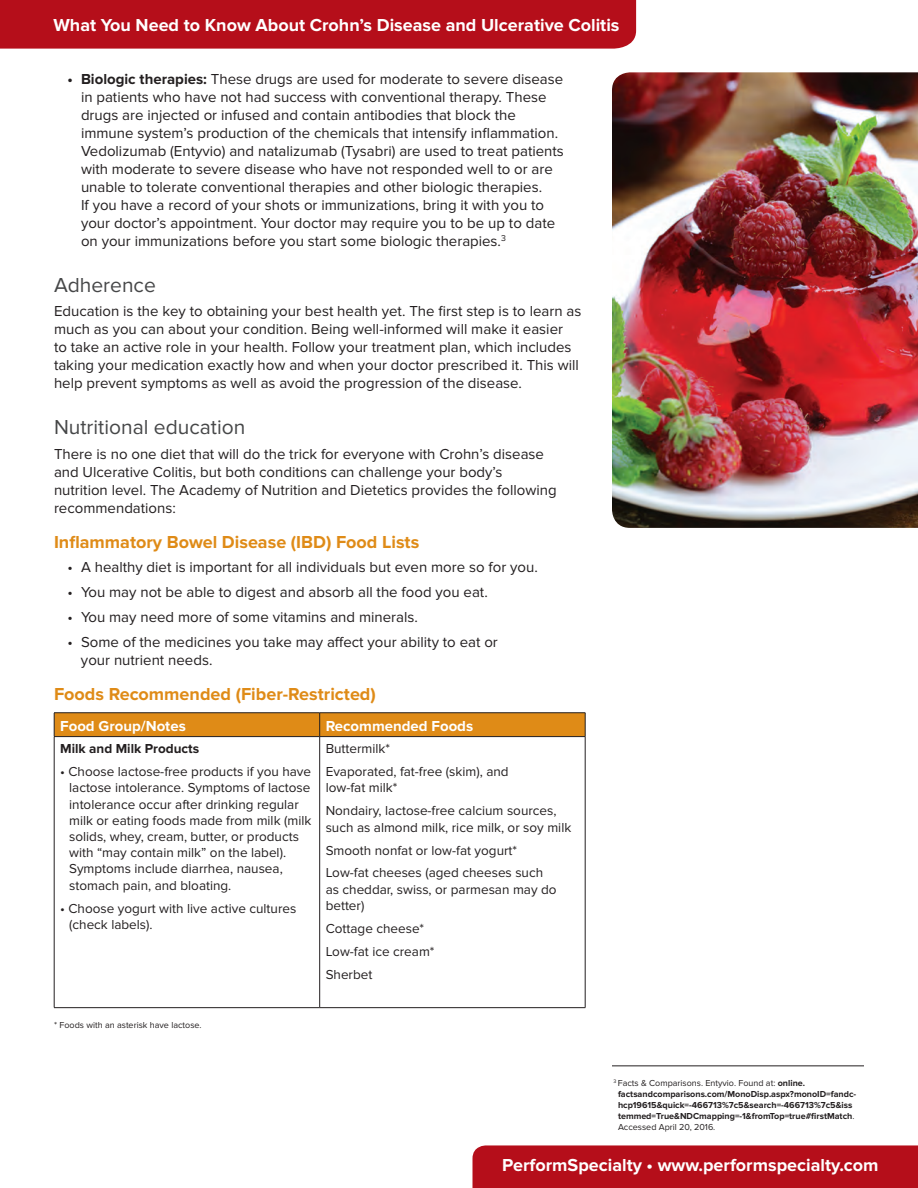
<style>
.page{position:relative;width:918px;height:1188px;background:#fff}
.page>*{position:absolute;margin:0;border:0;box-sizing:border-box;transform-origin:0 0}
.t1{font:21px "Proxima Nova";color:#464748}
.t2{font:700 18px "Proxima Nova";color:#fff}
.t3{font:700 18px "Proxima Nova";color:#df8b17}
.t4{font:15px/18px "Proxima Nova";color:#231f20}
.t5{font:700 15px "Proxima Nova";color:#fff}
.t6{font:13.5px/16.2px "Proxima Nova";color:#231f20}
.t7{font:700 13.5px "Proxima Nova";color:#231f20}
.t8{font:700 9px/10.8px "Proxima Nova";color:#231f20}
.t9{font:9px "Proxima Nova";color:#231f20}
.s1{font-weight:700}
.s2{font-weight:400}
</style>
<div class="page">
<img style="left:612px;top:72px;width:306px;height:456px">
<hr style="left:54px;top:712px;width:266px;height:1px;background:#231f20">
<hr style="left:320px;top:712px;width:265px;height:1px;background:#231f20">
<div style="left:54px;top:713px;width:532px;height:24px;background:#df8b17"></div>
<hr style="left:54px;top:736px;width:266px;height:1px;background:#231f20">
<hr style="left:320px;top:736px;width:265px;height:1px;background:#231f20">
<hr style="left:54px;top:737px;width:1px;height:270px;background:#231f20">
<hr style="left:319px;top:737px;width:1px;height:270px;background:#231f20">
<hr style="left:585px;top:737px;width:1px;height:270px;background:#231f20">
<hr style="left:54px;top:1007px;width:266px;height:1px;background:#231f20">
<hr style="left:320px;top:1007px;width:265px;height:1px;background:#231f20">
<div style="left:472px;top:1145px;width:446px;height:43px;background:#b50e1a"></div>
<div style="left:0;top:0;width:636px;height:49px;background:#b50e1a"></div>
<hr style="left:612px;top:1066px;width:252px;height:1px;background:#231f20">
<p class="t2" style="left:53px;top:15px;width:568px">What You Need to Know About Crohn’s Disease and Ulcerative Colitis</p>
<p class="t4" style="left:81px;top:70px;width:484px;text-indent:-14px"><span class="s1">• Biologic therapies:</span> These drugs are used for moderate to severe disease in patients who have not had success with conventional therapy. These drugs are injected or infused and contain antibodies that block the immune system’s production of the chemicals that intensify inflammation.<br>Vedolizumab (Entyvio) and natalizumab (Tysabri) are used to treat patients with moderate to severe disease who have not responded well to or are unable to tolerate conventional therapies and other biologic therapies.<br>If you have a record of your shots or immunizations, bring it with you to your doctor’s appointment. Your doctor may require you to be up to date on your immunizations before you start some biologic therapies.<sup>3</sup></p>
<h1 class="t1" style="left:54px;top:273px;width:103px">Adherence</h1>
<p class="t4" style="left:54px;top:303px;width:529px">Education is the key to obtaining your best health yet. The first step is to learn as much as you can about your condition. Being well-informed will make it easier<br>to take an active role in your health. Follow your treatment plan, which includes taking your medication exactly how and when your doctor prescribed it. This will help prevent symptoms as well as avoid the progression of the disease.</p>
<h1 class="t1" style="left:54px;top:415px;width:193px">Nutritional education</h1>
<p class="t4" style="left:54px;top:445px;width:504px">There is no one diet that will do the trick for everyone with Crohn’s disease and Ulcerative Colitis, but both conditions can challenge your body’s nutrition level. The Academy of Nutrition and Dietetics provides the following recommendations:</p>
<p class="t3" style="left:54px;top:531px;width:367px">Inflammatory Bowel Disease (IBD) Food Lists</p>
<p class="t4" style="left:68px;top:559px;width:472px">• A healthy diet is important for all individuals but even more so for you.</p>
<p class="t4" style="left:68px;top:583px;width:422px">• You may not be able to digest and absorb all the food you eat.</p>
<p class="t4" style="left:68px;top:608px;width:352px">• You may need more of some vitamins and minerals.</p>
<p class="t4" style="left:81px;top:633px;width:418px;text-indent:-13px">• Some of the medicines you take may affect your ability to eat or your nutrient needs.</p>
<p class="t3" style="left:54px;top:683px;width:323px">Foods Recommended (Fiber-Restricted)</p>
<p class="t5" style="left:60px;top:717px;width:127px">Food Group/Notes</p>
<p class="t5" style="left:326px;top:717px;width:149px">Recommended Foods</p>
<p class="t7" style="left:60px;top:741px;width:141px">Milk and Milk Products</p>
<p class="t6" style="left:69px;top:764px;width:244px;text-indent:-9px">• Choose lactose-free products if you have lactose intolerance. Symptoms of lactose intolerance occur after drinking regular milk or eating foods made from milk (milk solids, whey, cream, butter, or products with “may contain milk” on the label).<br>Symptoms include diarrhea, nausea, stomach pain, and bloating.</p>
<p class="t6" style="left:69px;top:900px;width:229px;text-indent:-9px">• Choose yogurt with live active cultures (check labels).</p>
<p class="t6" style="left:326px;top:738px;width:185px;line-height:23px">Buttermilk*<br>Evaporated, fat-free (skim), and</p>
<p class="t6" style="left:326px;top:777px;width:232px;line-height:23px">low-fat milk*<br>Nondairy, lactose-free calcium sources,</p>
<p class="t6" style="left:326px;top:816px;width:247px;line-height:23px">such as almond milk, rice milk, or soy milk<br>Smooth nonfat or low-fat yogurt*<br>Low-fat cheeses (aged cheeses such</p>
<p class="t6" style="left:326px;top:881px;width:232px">as cheddar, swiss, or parmesan may do better)</p>
<p class="t6" style="left:326px;top:917px;width:110px;line-height:23px">Cottage cheese*<br>Low-fat ice cream*<br>Sherbet</p>
<p class="t9" style="left:54px;top:1020px;width:149px">* Foods with an asterisk have lactose.</p>
<p class="t8" style="left:618px;top:1078px;width:240px;text-indent:-5px"><sup>3</sup> <span class="s2">Facts &amp; Comparisons. Entyvio. Found at:</span> online. factsandcomparisons.com/MonoDisp.aspx?monoID=fandc&shy;hcp19615&amp;quick=-466713%7c5&amp;search=-466713%7c5&amp;iss temmed=True&amp;NDCmapping=-1&amp;fromTop=true#firstMatch<span class="s2">.<br>Accessed April 20, 2016.</span></p>
<p class="t2" style="left:502px;top:1154px;width:378px">PerformSpecialty • www.performspecialty.com</p>
</div>
